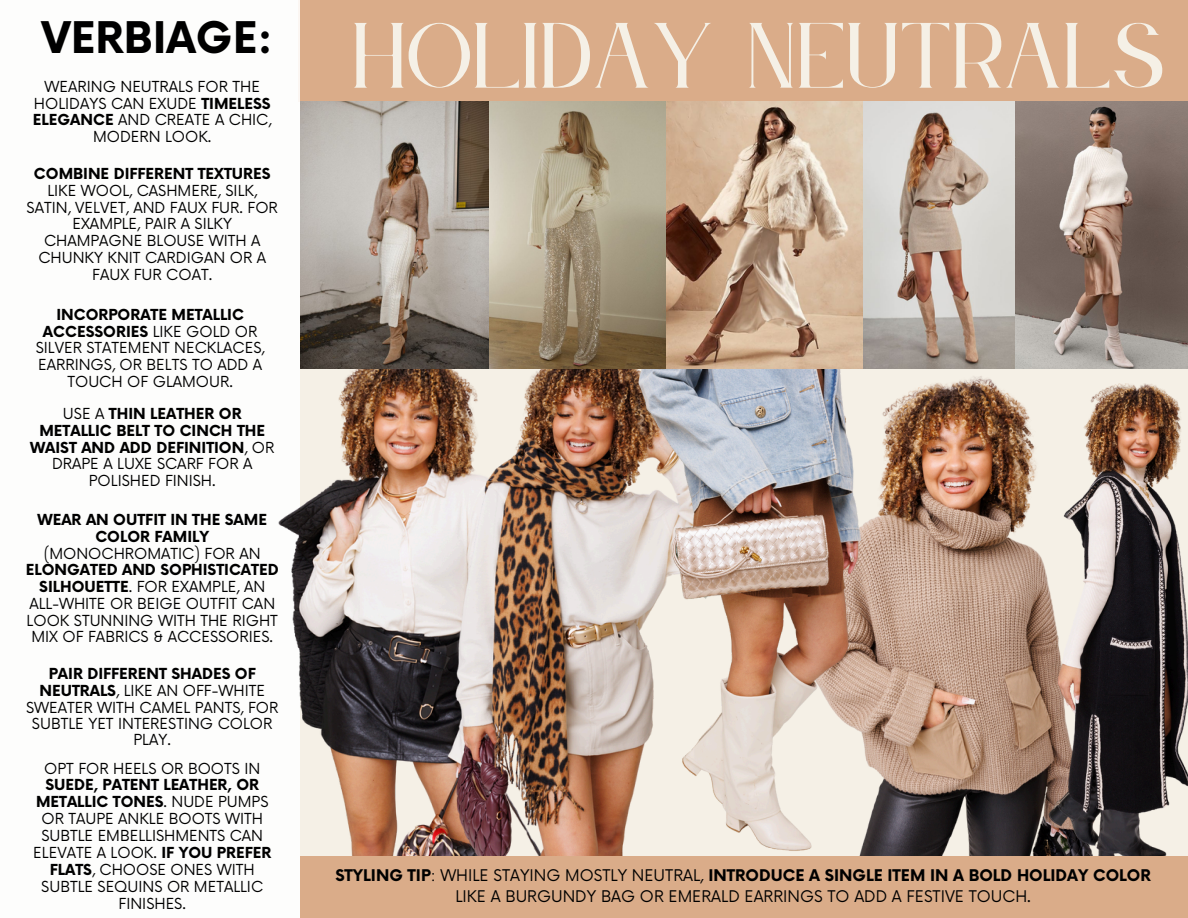
<style>
.page{position:relative;width:1188px;height:918px;background:#fff}
.page>*{position:absolute;margin:0;border:0;box-sizing:border-box;transform-origin:0 0}
.t1{font:81.3px "Le Jour Serif";color:#f5f0e6}
.t2{font:700 42.45px "Now";color:#000}
.t3{font:15.75px/21.3px "Now";color:#000;text-align:center}
.t4{font:14.85px/16.8px "Now";color:#000;text-align:center}
.t5{font:700 14.85px/16.8px "Now";color:#000;text-align:center}
.s1{font-weight:700}
.s2{font-weight:400}
</style>
<div class="page">
<div style="left:298px;top:0;width:890px;height:102px;background:#daac89"></div>
<img style="left:665px;top:102px;width:523px;height:266px">
<img style="left:917px;top:371px;width:201px;height:485px">
<img style="left:969px;top:383px;width:219px;height:473px">
<img style="left:278px;top:303px;width:115px;height:553px">
<img style="left:393px;top:339px;width:378px;height:517px">
<img style="left:584px;top:368px;width:333px;height:488px">
<div style="left:300px;top:856px;width:888px;height:62px;background:#daac89"></div>
<img style="left:301px;top:102px;width:364px;height:266px">
<p class="t2" style="left:41px;top:14px;width:233px">VERBIAGE:</p>
<p class="t4" style="left:33px;top:79px;width:240px">WEARING NEUTRALS FOR THE<br>HOLIDAYS CAN EXUDE <span class="s1">TIMELESS<br>ELEGANCE</span> AND CREATE A CHIC,<br>MODERN LOOK.</p>
<p class="t5" style="left:34px;top:166px;width:238px">COMBINE DIFFERENT TEXTURES</p>
<p class="t4" style="left:27px;top:183px;width:253px">LIKE WOOL, CASHMERE, SILK,<br>SATIN, VELVET, AND FAUX FUR. FOR<br>EXAMPLE, PAIR A SILKY<br>CHAMPAGNE BLOUSE WITH A<br>CHUNKY KNIT CARDIGAN OR A<br>FAUX FUR COAT.</p>
<p class="t4" style="left:36px;top:307px;width:230px"><span class="s1">INCORPORATE METALLIC<br>ACCESSORIES</span> LIKE GOLD OR<br>SILVER STATEMENT NECKLACES,<br>EARRINGS, OR BELTS TO ADD A<br>TOUCH OF GLAMOUR.</p>
<p class="t5" style="left:30px;top:406px;width:246px"><span class="s2">USE A</span> THIN LEATHER OR<br>METALLIC BELT TO CINCH THE<br>WAIST AND ADD DEFINITION<span class="s2">, OR<br>DRAPE A LUXE SCARF FOR A<br>POLISHED FINISH.</span></p>
<p class="t5" style="left:38px;top:512px;width:231px">WEAR AN OUTFIT IN THE SAME<br>COLOR FAMILY</p>
<p class="t4" style="left:44px;top:546px;width:218px">(MONOCHROMATIC) FOR AN</p>
<p class="t4" style="left:26px;top:562px;width:254px"><span class="s1">ELONGATED AND SOPHISTICATED<br>SILHOUETTE</span>. FOR EXAMPLE, AN<br>ALL-WHITE OR BEIGE OUTFIT CAN<br>LOOK STUNNING WITH THE RIGHT<br>MIX OF FABRICS &amp; ACCESSORIES.</p>
<p class="t4" style="left:26px;top:666px;width:254px"><span class="s1">PAIR DIFFERENT SHADES OF<br>NEUTRALS</span>, LIKE AN OFF-WHITE<br>SWEATER WITH CAMEL PANTS, FOR<br>SUBTLE YET INTERESTING COLOR<br>PLAY.</p>
<p class="t4" style="left:44px;top:761px;width:217px">OPT FOR HEELS OR BOOTS IN</p>
<p class="t4" style="left:33px;top:777px;width:239px"><span class="s1">SUEDE, PATENT LEATHER, OR<br>METALLIC TONES</span>. NUDE PUMPS<br>OR TAUPE ANKLE BOOTS WITH<br>SUBTLE EMBELLISHMENTS CAN<br>ELEVATE A LOOK. <span class="s1">IF YOU PREFER<br>FLATS</span>, CHOOSE ONES WITH<br>SUBTLE SEQUINS OR METALLIC<br>FINISHES.</p>
<p class="t1" style="left:353px;top:12px;width:814px">HOLIDAY NEUTRALS</p>
<p class="t3" style="left:335px;top:865px;width:817px"><span class="s1">STYLING TIP</span>: WHILE STAYING MOSTLY NEUTRAL, <span class="s1">INTRODUCE A SINGLE ITEM IN A BOLD HOLIDAY COLOR<br></span>LIKE A BURGUNDY BAG OR EMERALD EARRINGS TO ADD A FESTIVE TOUCH.</p>
</div>
